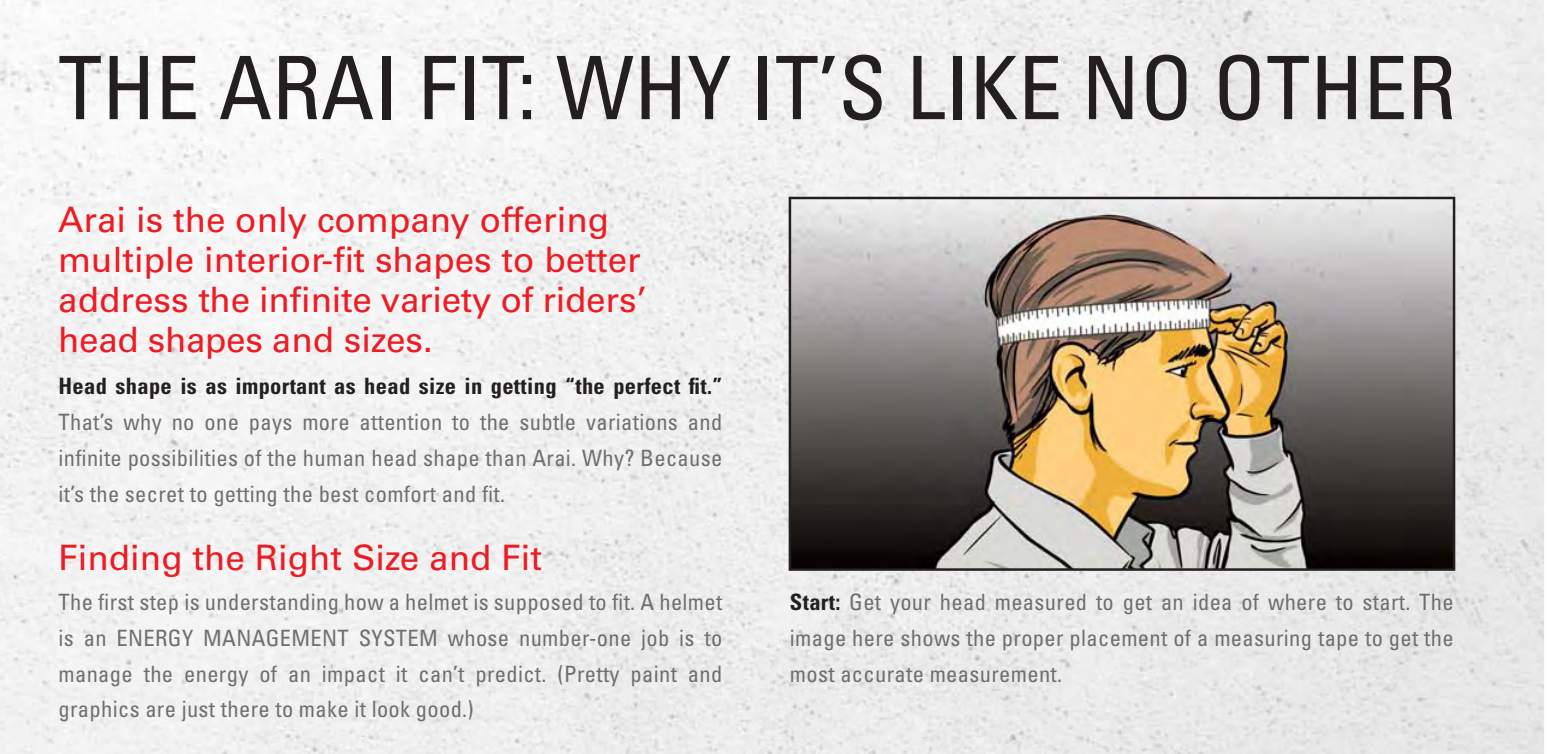
<style>
.page{position:relative;width:1547px;height:754px;background:#fff}
.page>*{position:absolute;margin:0;border:0;box-sizing:border-box;transform-origin:0 0}
.t1{font:condensed 87.5px "Univers LT Std";color:#231f20}
.t2{font:35px/40px "Univers LT Std";color:#ed1c24}
.t3{font:condensed 22.5px/35.8px "Univers LT Std";letter-spacing:.015em;color:#6d6f71;text-align:justify}
.t4{font:700 condensed 22.5px "Univers LT Std";letter-spacing:.015em;color:#231f20}
.s1{font-weight:700;color:#231f20}
</style>
<div class="page">
<img style="left:0;top:0;width:1543px;height:753px">
<svg style="left:788px;top:197px;width:666px;height:373px;background:#94887a"></svg>
<h1 class="t1" style="left:58px;top:46px;width:1398px">THE ARAI FIT: WHY IT’S LIKE NO OTHER</h1>
<h2 class="t2" style="left:58px;top:199px;width:590px">Arai is the only company offering multiple interior-fit shapes to better address the infinite variety of riders’ head shapes and sizes.</h2>
<p class="t4" style="left:59px;top:375px;width:665px">Head shape is as important as head size in getting “the perfect fit.”</p>
<p class="t3" style="left:59px;top:405px;width:665px">That’s why no one pays more attention to the subtle variations and infinite possibilities of the human head shape than Arai. Why? Because it’s the secret to getting the best comfort and fit.</p>
<h2 class="t2" style="left:58px;top:537px;width:485px">Finding the Right Size and Fit</h2>
<p class="t3" style="left:59px;top:585px;width:665px">The first step is understanding how a helmet is supposed to fit. A helmet is an ENERGY MANAGEMENT SYSTEM whose number-one job is to manage the energy of an impact it can’t predict. (Pretty paint and graphics are just there to make it look good.)</p>
<p class="t3" style="left:789px;top:585px;width:665px"><span class="s1">Start:</span> Get your head measured to get an idea of where to start. The image here shows the proper placement of a measuring tape to get the most accurate measurement.</p>
</div>
